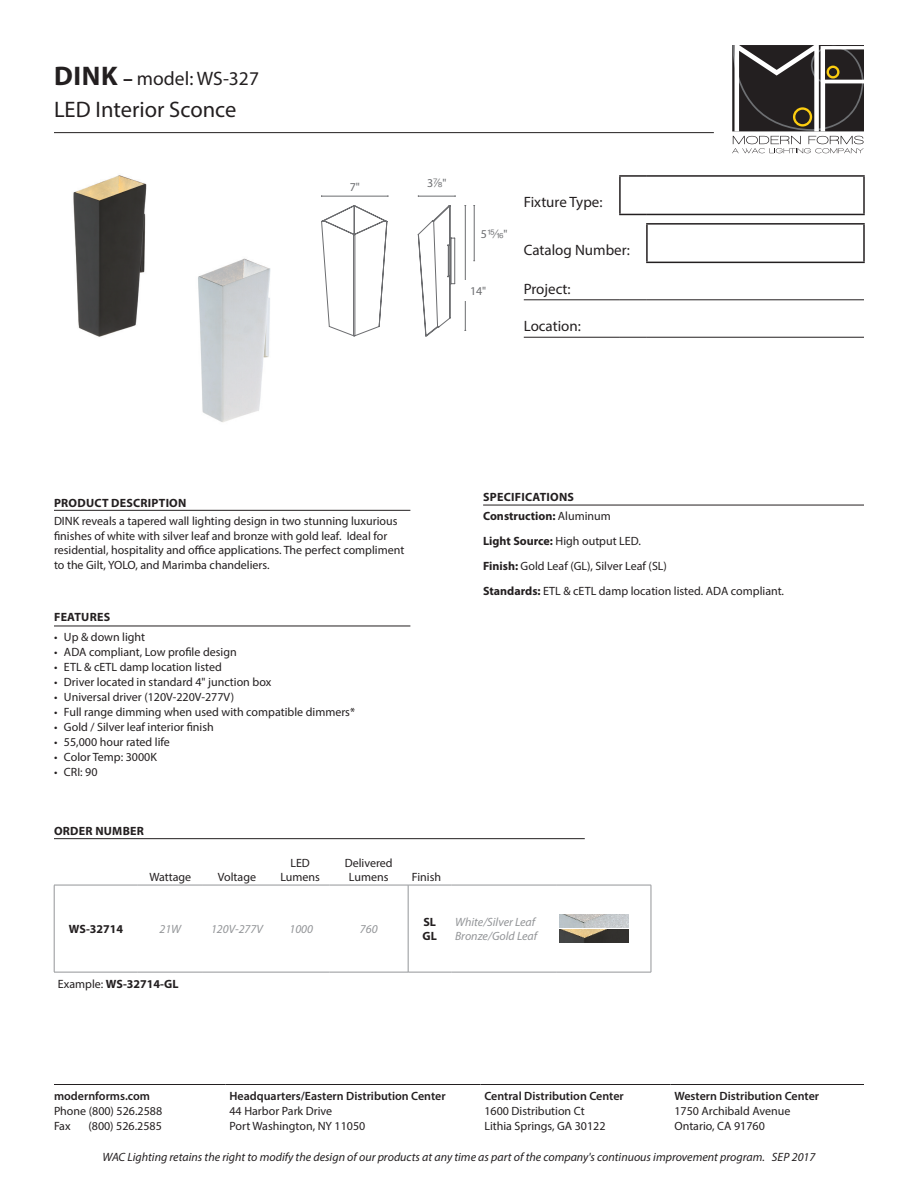
<style>
.page{position:relative;width:918px;height:1188px;background:#fff}
.page>*{position:absolute;margin:0;border:0;box-sizing:border-box;transform-origin:0 0}
.t1{font:22.5px "Myriad Pro";color:#231f20}
.t2{font:19.5px "Myriad Pro";color:#231f20}
.t3{font:15px "Myriad Pro";color:#231f20}
.Description{font:12px/15px "Myriad Pro";color:#231f20}
.t4{font:italic 12px "Myriad Pro";color:#231f20}
.t5{font:600 12px "Myriad Pro";color:#231f20}
.BK_REG_LEFT{font:700 12px "Myriad Pro";letter-spacing:.02em;color:#231f20}
.TABLE_HEADER{font:12px/14.4px "Myriad Pro";color:#231f20;text-align:center}
.BK_REG_LEFT-2{font:700 12px "Myriad Pro";color:#231f20}
.TABLE_ITAL{font:italic 12px/14.4px "Myriad Pro";color:#939598}
.MODEL{font:700 12px "Myriad Pro";color:#231f20}
.BK_REG_LEFT-3{font:italic 12px "Myriad Pro";color:#939598}
.DIMS_BK_8PT{font:12px "Myriad Pro";color:#6c6d70}
.s1{font-weight:700;font-size:27px}
.s2{font-weight:700}
.s3{font-family:"Sans Fractions"}
.s4{font-weight:400}
</style>
<div class="page">
<hr style="left:54px;top:132px;width:660px;height:1px;background:#231f20">
<hr style="left:524px;top:300px;width:96px;height:1px;background:#231f20">
<svg style="left:620px;top:300px;width:27px;height:1px"></svg>
<hr style="left:647px;top:300px;width:217px;height:1px;background:#231f20">
<hr style="left:524px;top:337px;width:96px;height:1px;background:#231f20">
<svg style="left:620px;top:337px;width:27px;height:1px"></svg>
<hr style="left:647px;top:337px;width:217px;height:1px;background:#231f20">
<hr style="left:646px;top:223px;width:219px;height:2px;background:#231f20">
<hr style="left:646px;top:225px;width:2px;height:37px;background:#231f20">
<hr style="left:863px;top:225px;width:2px;height:37px;background:#231f20">
<hr style="left:646px;top:262px;width:219px;height:1px;background:#231f20">
<hr style="left:619px;top:175px;width:28px;height:2px;background:#231f20">
<hr style="left:619px;top:177px;width:2px;height:37px;background:#231f20">
<hr style="left:647px;top:175px;width:218px;height:2px;background:#231f20">
<hr style="left:863px;top:177px;width:2px;height:37px;background:#231f20">
<svg style="left:619px;top:214px;width:28px;height:1px"></svg>
<hr style="left:647px;top:214px;width:218px;height:1px;background:#231f20">
<svg style="left:732px;top:45px;width:132px;height:108px"></svg>
<hr style="left:54px;top:1084px;width:172px;height:1px;background:#231f20">
<hr style="left:226px;top:1084px;width:255px;height:1px;background:#231f20">
<hr style="left:481px;top:1084px;width:190px;height:1px;background:#231f20">
<hr style="left:671px;top:1084px;width:193px;height:1px;background:#231f20">
<hr style="left:54px;top:626px;width:356px;height:1px;background:#231f20">
<hr style="left:54px;top:510px;width:356px;height:1px;background:#231f20">
<hr style="left:483px;top:505px;width:381px;height:1px;background:#231f20">
<hr style="left:54px;top:838px;width:531px;height:1px;background:#231f20">
<hr style="left:54px;top:885px;width:84px;height:1px;background:#939598">
<hr style="left:54px;top:885px;width:1px;height:87px;background:#939598">
<hr style="left:54px;top:972px;width:84px;height:1px;background:#939598">
<hr style="left:138px;top:885px;width:65px;height:1px;background:#939598">
<hr style="left:203px;top:885px;width:68px;height:1px;background:#939598">
<hr style="left:271px;top:885px;width:58px;height:1px;background:#939598">
<hr style="left:329px;top:885px;width:79px;height:1px;background:#939598">
<hr style="left:408px;top:885px;width:43px;height:1px;background:#939598">
<hr style="left:408px;top:885px;width:1px;height:87px;background:#939598">
<hr style="left:451px;top:885px;width:105px;height:1px;background:#939598">
<hr style="left:556px;top:885px;width:95px;height:1px;background:#939598">
<hr style="left:651px;top:885px;width:1px;height:87px;background:#939598">
<hr style="left:408px;top:972px;width:43px;height:1px;background:#939598">
<hr style="left:451px;top:972px;width:105px;height:1px;background:#939598">
<hr style="left:556px;top:972px;width:95px;height:1px;background:#939598">
<hr style="left:138px;top:972px;width:65px;height:1px;background:#939598">
<hr style="left:203px;top:972px;width:68px;height:1px;background:#939598">
<hr style="left:271px;top:972px;width:58px;height:1px;background:#939598">
<hr style="left:329px;top:972px;width:79px;height:1px;background:#939598">
<img style="left:560px;top:915px;width:68px;height:12px">
<img style="left:560px;top:930px;width:68px;height:12px">
<img style="left:73px;top:175px;width:74px;height:162px">
<img style="left:198px;top:258px;width:73px;height:165px">
<svg style="left:321px;top:205px;width:134px;height:131px"></svg>
<hr style="left:465px;top:206px;width:1px;height:124px;background:#6c6d70">
<hr style="left:474px;top:206px;width:1px;height:55px;background:#6c6d70">
<hr style="left:418px;top:196px;width:37px;height:1px;background:#6c6d70">
<hr style="left:322px;top:196px;width:66px;height:1px;background:#6c6d70">
<div style="left:462px;top:280px;width:33px;height:21px;background:#fff"></div>
<p class="t2" style="left:54px;top:67px;width:206px"><span class="s1">DINK</span> <span class="s2">–</span> model: WS-327</p>
<p class="t1" style="left:54px;top:95px;width:184px">LED Interior Sconce</p>
<p class="DIMS_BK_8PT" style="left:350px;top:180px;width:12px">7"</p>
<p class="DIMS_BK_8PT" style="left:427px;top:176px;width:21px">3<span class="s3">d</span>"</p>
<p class="DIMS_BK_8PT" style="left:481px;top:227px;width:28px">5<span class="s3">,</span>"</p>
<p class="DIMS_BK_8PT" style="left:470px;top:284px;width:18px">14"</p>
<p class="t3" style="left:524px;top:193px;width:80px">Fixture Type:</p>
<p class="t3" style="left:524px;top:241px;width:108px">Catalog Number:</p>
<p class="t3" style="left:524px;top:280px;width:48px">Project:</p>
<p class="t3" style="left:524px;top:317px;width:59px">Location:</p>
<p class="BK_REG_LEFT" style="left:54px;top:495px;width:134px">PRODUCT DESCRIPTION</p>
<p class="Description" style="left:54px;top:514px;width:352px;line-height:14.4px">DINK reveals a tapered wall lighting design in two stunning luxurious finishes of white with silver leaf and bronze with gold leaf. Ideal for residential, hospitality and office applications. The perfect compliment to the Gilt, YOLO, and Marimba chandeliers.</p>
<p class="BK_REG_LEFT" style="left:54px;top:610px;width:58px">FEATURES</p>
<p class="Description" style="left:54px;top:629px;width:93px">• Up &amp; down light</p>
<p class="Description" style="left:54px;top:644px;width:184px">• ADA compliant, Low profile design</p>
<p class="Description" style="left:54px;top:659px;width:169px">• ETL &amp; cETL damp location listed</p>
<p class="Description" style="left:54px;top:674px;width:219px">• Driver located in standard 4" junction box</p>
<p class="Description" style="left:54px;top:689px;width:182px">• Universal driver (120V-220V-277V)</p>
<p class="Description" style="left:54px;top:704px;width:303px">• Full range dimming when used with compatible dimmers*</p>
<p class="Description" style="left:54px;top:719px;width:161px">• Gold / Silver leaf interior finish</p>
<p class="Description" style="left:54px;top:734px;width:117px">• 55,000 hour rated life</p>
<p class="Description" style="left:54px;top:749px;width:104px">• Color Temp: 3000K</p>
<p class="Description" style="left:54px;top:764px;width:45px">• CRI: 90</p>
<p class="BK_REG_LEFT" style="left:483px;top:489px;width:92px">SPECIFICATIONS</p>
<p class="BK_REG_LEFT-2" style="left:483px;top:508px;width:129px">Construction: <span class="s4">Aluminum</span></p>
<p class="Description" style="left:483px;top:533px;width:159px"><span class="s2">Light Source:</span> High output LED.</p>
<p class="Description" style="left:483px;top:558px;width:185px"><span class="s2">Finish:</span> Gold Leaf (GL), Silver Leaf (SL)</p>
<p class="Description" style="left:483px;top:583px;width:303px"><span class="s2">Standards:</span> ETL &amp; cETL damp location listed. ADA compliant.</p>
<p class="BK_REG_LEFT" style="left:54px;top:823px;width:91px">ORDER NUMBER</p>
<p class="TABLE_HEADER" style="left:149px;top:870px;width:43px">Wattage</p>
<p class="TABLE_HEADER" style="left:218px;top:870px;width:40px">Voltage</p>
<p class="TABLE_HEADER" style="left:290px;top:855px;width:21px">LED</p>
<p class="TABLE_HEADER" style="left:280px;top:870px;width:41px">Lumens</p>
<p class="TABLE_HEADER" style="left:345px;top:855px;width:49px">Delivered<br>Lumens</p>
<p class="MODEL" style="left:69px;top:921px;width:56px">WS-32714</p>
<p class="BK_REG_LEFT-3" style="left:159px;top:922px;width:23px">21W</p>
<p class="BK_REG_LEFT-3" style="left:211px;top:922px;width:53px">120V-277V</p>
<p class="TABLE_ITAL" style="left:289px;top:922px;width:25px">1000</p>
<p class="TABLE_ITAL" style="left:360px;top:922px;width:19px">760</p>
<p class="BK_REG_LEFT-2" style="left:58px;top:976px;width:122px"><span class="s4">Example:</span> WS-32714-GL</p>
<p class="TABLE_HEADER" style="left:412px;top:870px;width:31px">Finish</p>
<p class="MODEL" style="left:423px;top:914px;width:14px">SL</p>
<p class="MODEL" style="left:423px;top:928px;width:16px">GL</p>
<p class="TABLE_ITAL" style="left:455px;top:914px;width:84px">White/Silver Leaf<br>Bronze/Gold Leaf</p>
<p class="t5" style="left:54px;top:1089px;width:98px">modernforms.com</p>
<p class="Description" style="left:54px;top:1104px;width:110px">Phone (800) 526.2588<br>Fax</p>
<p class="Description" style="left:88px;top:1119px;width:75px">(800) 526.2585</p>
<p class="t5" style="left:230px;top:1089px;width:218px">Headquarters/Eastern Distribution Center</p>
<p class="Description" style="left:230px;top:1104px;width:137px">44 Harbor Park Drive<br>Port Washington, NY 11050</p>
<p class="t5" style="left:484px;top:1089px;width:141px">Central Distribution Center</p>
<p class="Description" style="left:484px;top:1104px;width:123px">1600 Distribution Ct<br>Lithia Springs, GA 30122</p>
<p class="t5" style="left:674px;top:1089px;width:146px">Western Distribution Center</p>
<p class="Description" style="left:674px;top:1104px;width:117px">1750 Archibald Avenue<br>Ontario, CA 91760</p>
<p class="t4" style="left:103px;top:1149px;width:714px">WAC Lighting retains the right to modify the design of our products at any time as part of the company's continuous improvement program. Sep 2017</p>
</div>
